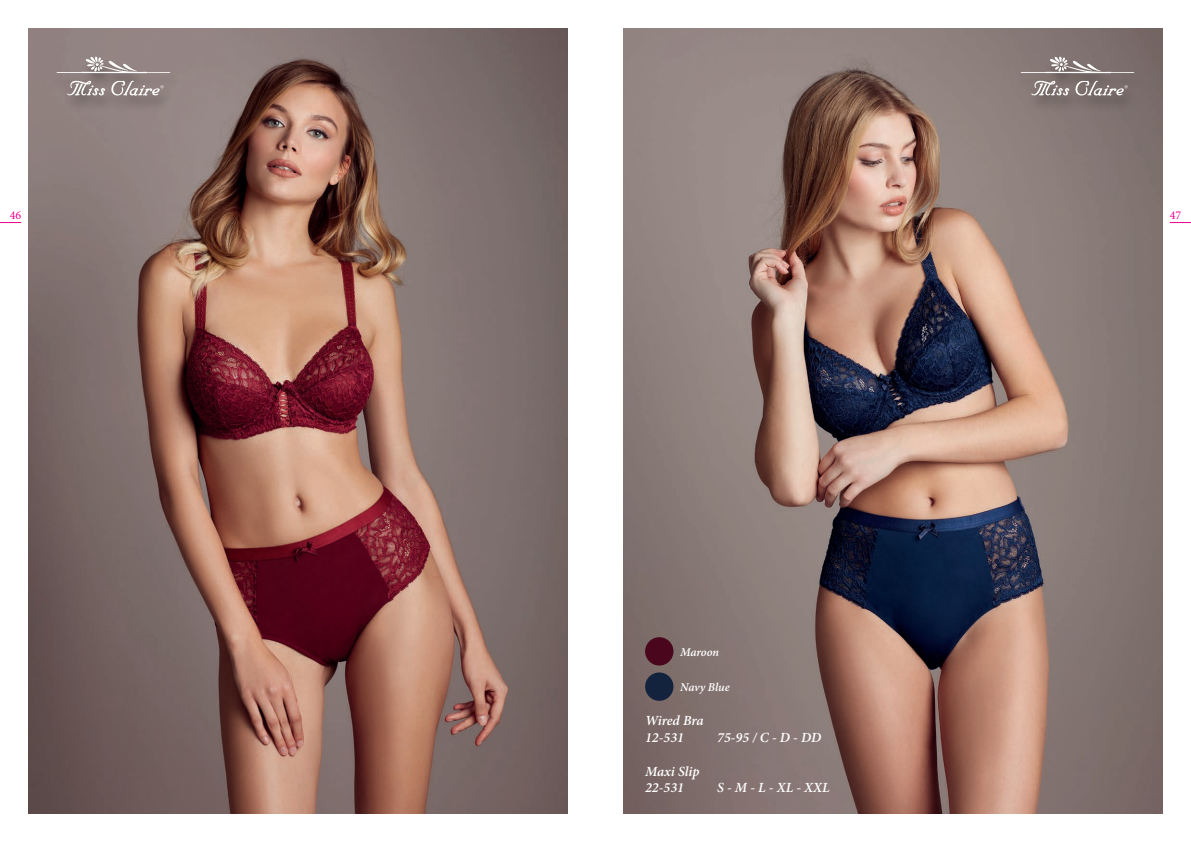
<style>
.page{position:relative;width:1191px;height:842px;background:#fff}
.page>*{position:absolute;margin:0;border:0;box-sizing:border-box;transform-origin:0 0}
.t1{font:italic 600 14px/16.8px "Minion Pro";color:#fff}
.t2{font:italic 600 12px "Minion Pro";letter-spacing:-.01em;color:#fff}
.t3{font:12px "Minion Pro";color:#ed028c}
</style>
<div class="page">
<img style="left:624px;top:28px;width:538px;height:786px">
<div style="left:645px;top:672px;width:28px;height:29px;background:#14233d;border-radius:50%"></div>
<div style="left:645px;top:637px;width:28px;height:28px;background:#49061c;border-radius:50%"></div>
<img style="left:28px;top:28px;width:539px;height:786px">
<div style="left:1015px;top:56px;width:129px;height:57px;background:#231f20;opacity:.5"></div>
<svg style="left:1020px;top:56px;width:114px;height:40px;background:#908583"></svg>
<div style="left:51px;top:56px;width:130px;height:57px;background:#8f817e"></div>
<svg style="left:57px;top:56px;width:113px;height:40px"></svg>
<svg style="left:1170px;top:222px;width:21px;height:1px"></svg>
<svg style="left:0;top:222px;width:21px;height:1px"></svg>
<p class="t3" style="left:10px;top:207px;width:13px">46</p>
<p class="t3" style="left:1169px;top:207px;width:13px">47</p>
<p class="t2" style="left:680px;top:643px;width:40px">Maroon</p>
<p class="t2" style="left:680px;top:679px;width:51px">Navy Blue</p>
<p class="t1" style="left:645px;top:712px;width:60px">Wired Bra<br>12-531</p>
<p class="t1" style="left:645px;top:762px;width:56px">Maxi Slip<br>22-531</p>
<p class="t1" style="left:717px;top:729px;width:105px">75-95 / C - D - DD</p>
<p class="t1" style="left:717px;top:779px;width:114px">S - M - L - XL - XXL</p>
</div>
